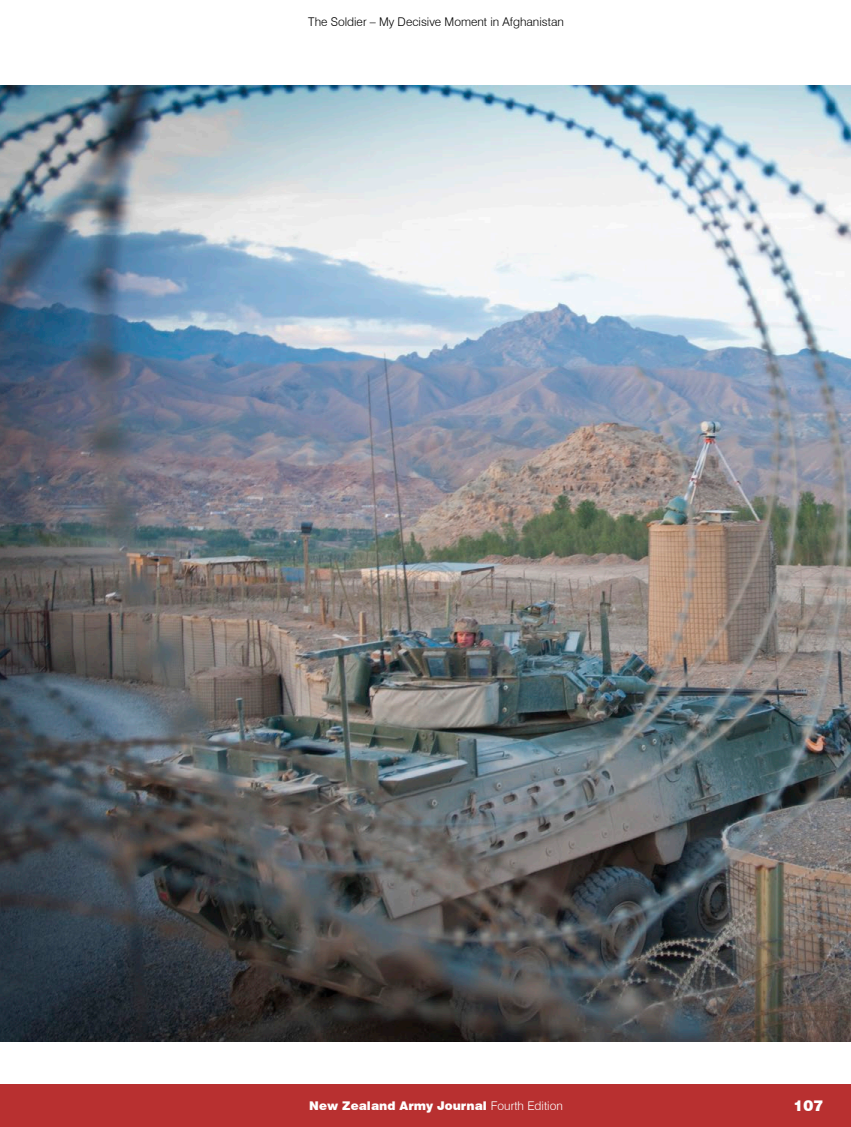
<style>
.page{position:relative;width:851px;height:1127px;background:#fff}
.page>*{position:absolute;margin:0;border:0;box-sizing:border-box;transform-origin:0 0}
.t1{font:900 15px "Swiss 721 BT";color:#fff}
.t2{font:300 12px "Swiss 721 BT";color:#000}
.t3{font:900 12px "Swiss 721 BT";color:#fff}
.s1{font-weight:300}
</style>
<div class="page">
<div style="left:0;top:1084px;width:850px;height:43px;background:#b83030"></div>
<img style="left:0;top:85px;width:850px;height:957px">
<p class="t2" style="left:308px;top:14px;width:257px">The Soldier – My Decisive Moment in Afghanistan</p>
<p class="t3" style="left:309px;top:1099px;width:255px">New Zealand Army Journal <span class="s1">Fourth Edition</span></p>
<p class="t1" style="left:793px;top:1097px;width:31px">107</p>
</div>
